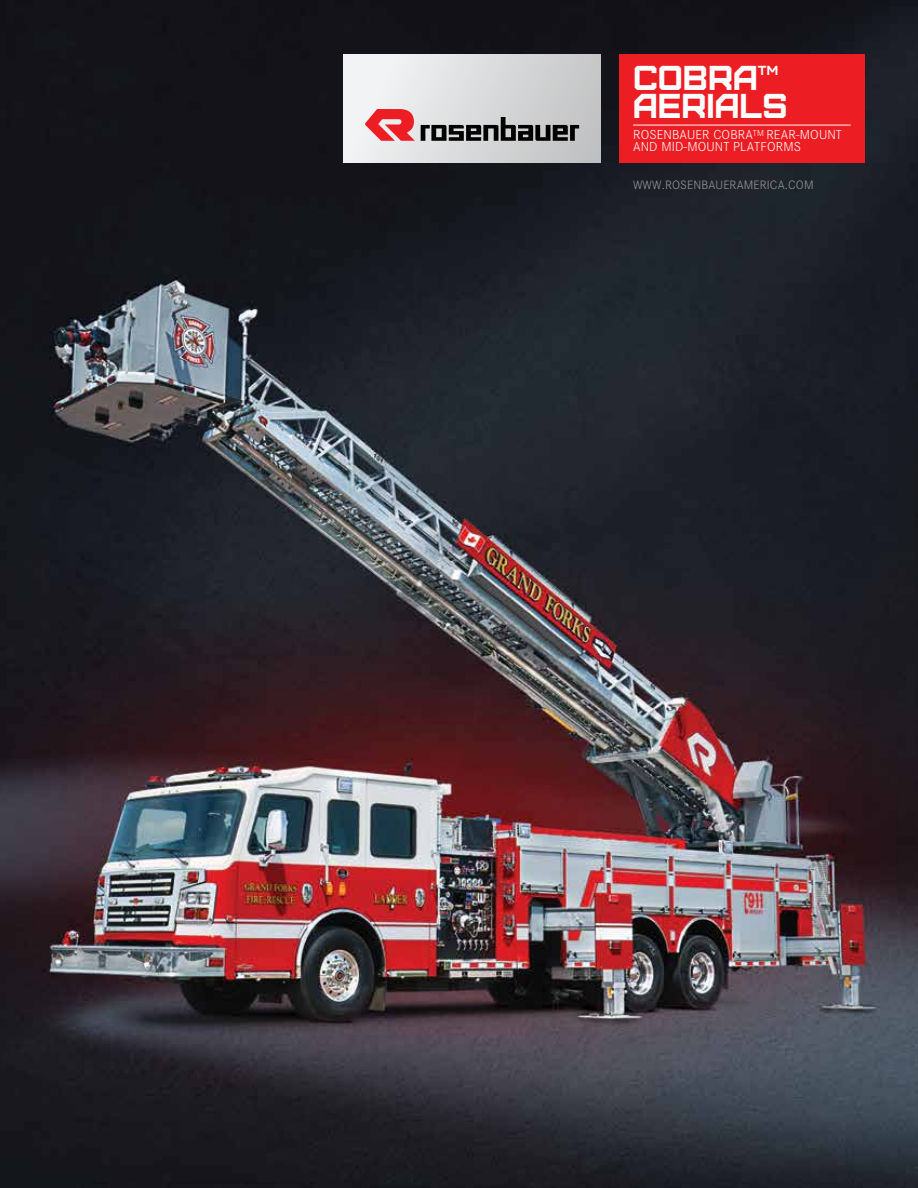
<style>
.page{position:relative;width:918px;height:1188px;background:#fff}
.page>*{position:absolute;margin:0;border:0;box-sizing:border-box;transform-origin:0 0}
.t1{font:34.5px "Furore";color:#fff}
.t2{font:300 13.5px/11.6px "Corporate S";letter-spacing:.01em;color:#fff}
.t3{font:13.05px "Furore";color:#fff}
.t4{font:300 12.6px "Corporate S";letter-spacing:.01em;color:#969899}
</style>
<div class="page">
<img style="left:0;top:0;width:918px;height:1188px">
<div style="left:619px;top:54px;width:246px;height:108px;background:#ed1d24"></div>
<hr style="left:633px;top:125px;width:218px;height:1px;background:#fff">
<div style="left:343px;top:54px;width:258px;height:108px;background:linear-gradient(to right,#f6f7f8,#c3c3c4)"></div>
<svg style="left:421px;top:117px;width:158px;height:24px;background:#747475"></svg>
<svg style="left:365px;top:109px;width:50px;height:32px;background:#ec6469"></svg>
<h1 class="t1" style="left:633px;top:56px;width:126px">COBRA</h1>
<p class="t3" style="left:758px;top:63px;width:22px">TM</p>
<h1 class="t1" style="left:633px;top:85px;width:156px">AERIALS</h1>
<p class="t2" style="left:633px;top:129px;width:210px">ROSENBAUER COBRA<sup>TM</sup> REAR-MOUNT<br>AND MID-MOUNT PLATFORMS</p>
<p class="t4" style="left:633px;top:178px;width:182px">WWW.ROSENBAUERAMERICA.COM</p>
</div>
